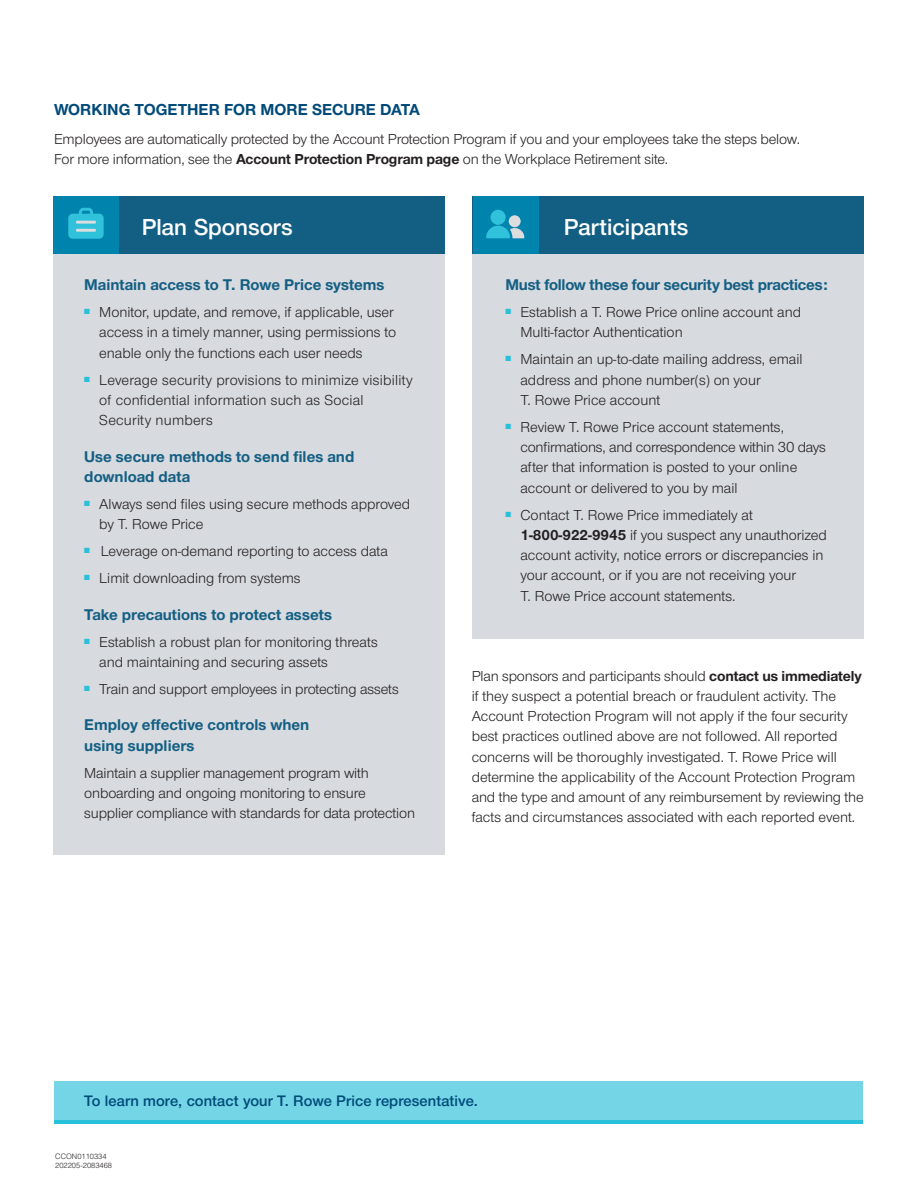
<style>
.page{position:relative;width:918px;height:1188px;background:#fff}
.page>*{position:absolute;margin:0;border:0;box-sizing:border-box;transform-origin:0 0}
.t1{font:600 24px "Nimbus Sans Novus";color:#fff}
.t2{font:700 16.5px "Nimbus Sans Novus";color:#004a79}
.t3{font:700 16.2px/20.2px "Nimbus Sans Novus";color:#135f83}
.t4{font:600 15.75px "Nimbus Sans Novus";letter-spacing:.005em;color:#004a79}
.t5{font:15px/20.2px "Nimbus Sans Novus";color:#231f20}
.t6{font:300 7.5px/9px "Helvetica LT Std";color:#231f20}
.s1{font-weight:700}
</style>
<div class="page">
<div style="left:53px;top:196px;width:391px;height:658px;background:#d7dadf"></div>
<div style="left:473px;top:196px;width:391px;height:442px;background:#d7dadf"></div>
<div style="left:55px;top:1082px;width:808px;height:42px;background:linear-gradient(to right,#29c0da,#29c0da)"></div>
<div style="left:55px;top:1080px;width:808px;height:39px;background:#73d5e6"></div>
<div style="left:53px;top:196px;width:391px;height:58px;background:#135f83"></div>
<div style="left:473px;top:196px;width:391px;height:58px;background:#135f83"></div>
<div style="left:53px;top:196px;width:66px;height:58px;background:#0083ac"></div>
<svg style="left:68px;top:208px;width:36px;height:31px"></svg>
<hr style="left:76px;top:221px;width:20px;height:3px;background:#dcddde">
<hr style="left:76px;top:229px;width:20px;height:3px;background:#dcddde">
<div style="left:473px;top:196px;width:65px;height:58px;background:#0083ac"></div>
<div style="left:509px;top:215px;width:12px;height:12px;background:#dcddde;border-radius:50%"></div>
<div style="left:491px;top:210px;width:15px;height:15px;background:#30c1db;border-radius:50%"></div>
<svg style="left:486px;top:226px;width:38px;height:12px"></svg>
<p class="t2" style="left:54px;top:98px;width:367px">WORKING TOGETHER FOR MORE SECURE DATA</p>
<p class="t5" style="left:54px;top:128px;width:748px">Employees are automatically protected by the Account Protection Program if you and your employees take the steps below.<br>For more information, see the <span class="s1">Account Protection Program page</span> on the Workplace Retirement site.</p>
<h1 class="t1" style="left:142px;top:212px;width:153px">Plan Sponsors</h1>
<h1 class="t1" style="left:564px;top:212px;width:126px">Participants</h1>
<p class="t3" style="left:84px;top:274px;width:302px">Maintain access to T. Rowe Price systems</p>
<p class="t5" style="left:99px;top:302px;width:298px;text-indent:-15px"><sup>■</sup> Monitor, update, and remove, if applicable, user access in a timely manner, using permissions to enable only the functions each user needs</p>
<p class="t5" style="left:99px;top:369px;width:315px;text-indent:-15px"><sup>■</sup> Leverage security provisions to minimize visibility of confidential information such as Social<br>Security numbers</p>
<p class="t3" style="left:84px;top:445px;width:272px">Use secure methods to send files and download data</p>
<p class="t5" style="left:99px;top:493px;width:312px;text-indent:-15px"><sup>■</sup> Always send files using secure methods approved by T. Rowe Price</p>
<p class="t5" style="left:84px;top:541px;width:305px"><sup>■</sup> Leverage on-demand reporting to access data</p>
<p class="t5" style="left:84px;top:568px;width:218px"><sup>■</sup> Limit downloading from systems</p>
<p class="t3" style="left:84px;top:603px;width:249px">Take precautions to protect assets</p>
<p class="t5" style="left:99px;top:631px;width:280px;text-indent:-15px"><sup>■</sup> Establish a robust plan for monitoring threats and maintaining and securing assets</p>
<p class="t5" style="left:84px;top:678px;width:316px"><sup>■</sup> Train and support employees in protecting assets</p>
<p class="t3" style="left:84px;top:714px;width:227px">Employ effective controls when using suppliers</p>
<p class="t5" style="left:84px;top:762px;width:332px">Maintain a supplier management program with onboarding and ongoing monitoring to ensure supplier compliance with standards for data protection</p>
<p class="t3" style="left:505px;top:274px;width:324px">Must follow these four security best practices:</p>
<p class="t5" style="left:520px;top:302px;width:282px;text-indent:-15px"><sup>■</sup> Establish a T. Rowe Price online account and<br>Multi‑factor Authentication</p>
<p class="t5" style="left:520px;top:349px;width:284px;text-indent:-15px"><sup>■</sup> Maintain an up-to-date mailing address, email address and phone number(s) on your<br>T. Rowe Price account</p>
<p class="t5" style="left:520px;top:416px;width:307px;text-indent:-15px"><sup>■</sup> Review T. Rowe Price account statements, confirmations, and correspondence within 30 days after that information is posted to your online account or delivered to you by mail</p>
<p class="t5" style="left:520px;top:504px;width:308px;text-indent:-15px"><sup>■</sup> Contact T. Rowe Price immediately at <span class="s1">1-800-922-9945</span> if you suspect any unauthorized account activity, notice errors or discrepancies in your account, or if you are not receiving your<br>T. Rowe Price account statements.</p>
<p class="t5" style="left:472px;top:665px;width:394px">Plan sponsors and participants should <span class="s1">contact us immediately </span>if they suspect a potential breach or fraudulent activity. The Account Protection Program will not apply if the four security best practices outlined above are not followed. All reported concerns will be thoroughly investigated. T. Rowe Price will determine the applicability of the Account Protection Program and the type and amount of any reimbursement by reviewing the facts and circumstances associated with each reported event.</p>
<p class="t4" style="left:84px;top:1090px;width:395px">To learn more, contact your T. Rowe Price representative.</p>
<p class="t6" style="left:55px;top:1152px;width:58px">CCON0110334<br>202205-2083468</p>
</div>
